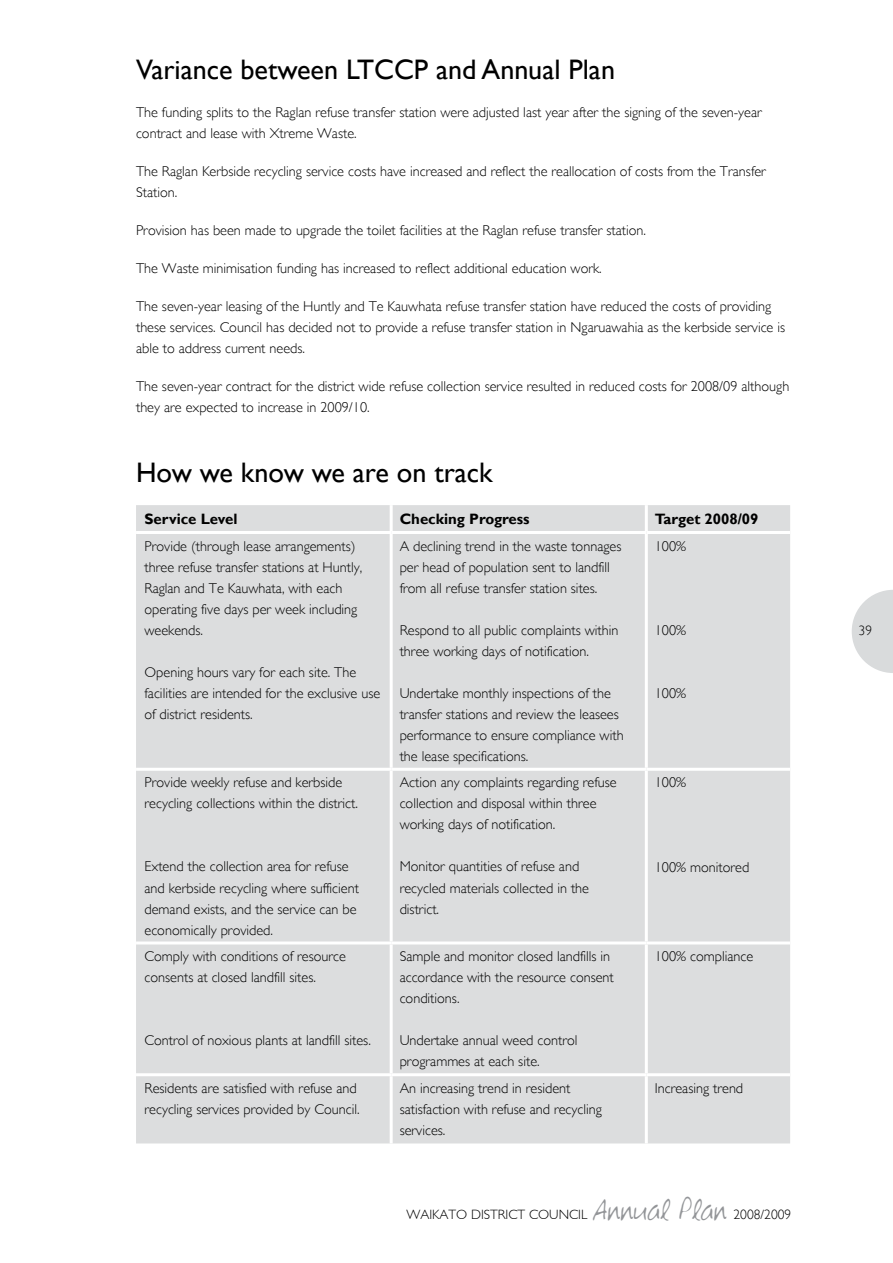
<style>
.page{position:relative;width:893px;height:1263px;background:#fff}
.page>*{position:absolute;margin:0;border:0;box-sizing:border-box;transform-origin:0 0}
.t1{font:28.2px "Gill Sans";color:#000}
.t2{font:700 15px "Gill Sans";color:#000}
.t3{font:300 14.25px/21px "Gill Sans";color:#000}
.t4{font:300 13.5px "Gill Sans";color:#000}
.s1{font-family:"Victors Hand";font-weight:400;font-size:27px;color:#939598}
</style>
<div class="page">
<svg style="left:852px;top:590px;width:41px;height:83px"></svg>
<div style="left:136px;top:505px;width:654px;height:638px;background:#dcddde"></div>
<hr style="left:390px;top:505px;width:3px;height:26px;background:#fff">
<hr style="left:645px;top:505px;width:3px;height:26px;background:#fff">
<hr style="left:136px;top:531px;width:255px;height:3px;background:#fff">
<hr style="left:391px;top:531px;width:255px;height:3px;background:#fff">
<hr style="left:390px;top:534px;width:3px;height:234px;background:#fff">
<hr style="left:646px;top:531px;width:144px;height:3px;background:#fff">
<hr style="left:645px;top:534px;width:3px;height:234px;background:#fff">
<hr style="left:136px;top:768px;width:255px;height:3px;background:#fff">
<hr style="left:391px;top:768px;width:255px;height:3px;background:#fff">
<hr style="left:390px;top:771px;width:3px;height:170px;background:#fff">
<hr style="left:646px;top:768px;width:144px;height:3px;background:#fff">
<hr style="left:645px;top:771px;width:3px;height:170px;background:#fff">
<hr style="left:136px;top:941px;width:255px;height:3px;background:#fff">
<hr style="left:391px;top:941px;width:255px;height:3px;background:#fff">
<hr style="left:390px;top:944px;width:3px;height:129px;background:#fff">
<hr style="left:646px;top:941px;width:144px;height:3px;background:#fff">
<hr style="left:645px;top:944px;width:3px;height:129px;background:#fff">
<hr style="left:136px;top:1073px;width:255px;height:3px;background:#fff">
<hr style="left:391px;top:1073px;width:255px;height:3px;background:#fff">
<hr style="left:390px;top:1076px;width:3px;height:67px;background:#fff">
<hr style="left:646px;top:1073px;width:144px;height:3px;background:#fff">
<hr style="left:645px;top:1076px;width:3px;height:67px;background:#fff">
<h1 class="t1" style="left:136px;top:53px;width:481px">Variance between LTCCP and Annual Plan</h1>
<p class="t3" style="left:136px;top:102px;width:627px">The funding splits to the Raglan refuse transfer station were adjusted last year after the signing of the seven-year contract and lease with Xtreme Waste.</p>
<p class="t3" style="left:136px;top:161px;width:631px">The Raglan Kerbside recycling service costs have increased and reflect the reallocation of costs from the Transfer<br>Station.</p>
<p class="t3" style="left:136px;top:220px;width:512px">Provision has been made to upgrade the toilet facilities at the Raglan refuse transfer station.</p>
<p class="t3" style="left:136px;top:258px;width:467px">The Waste minimisation funding has increased to reflect additional education work.</p>
<p class="t3" style="left:136px;top:296px;width:651px">The seven-year leasing of the Huntly and Te Kauwhata refuse transfer station have reduced the costs of providing these services. Council has decided not to provide a refuse transfer station in Ngaruawahia as the kerbside service is able to address current needs.</p>
<p class="t3" style="left:136px;top:376px;width:655px">The seven-year contract for the district wide refuse collection service resulted in reduced costs for 2008/09 although they are expected to increase in 2009/1 0.</p>
<h1 class="t1" style="left:136px;top:456px;width:358px">How we know we are on track</h1>
<p class="t2" style="left:145px;top:510px;width:94px">Service Level</p>
<p class="t2" style="left:400px;top:510px;width:131px">Checking Progress</p>
<p class="t2" style="left:655px;top:510px;width:105px">Target 2008/09</p>
<p class="t3" style="left:145px;top:535px;width:219px">Provide (through lease arrangements) three refuse transfer stations at Huntly,<br>Raglan and Te Kauwhata, with each operating five days per week including weekends.</p>
<p class="t3" style="left:145px;top:661px;width:237px">Opening hours vary for each site. The facilities are intended for the exclusive use of district residents.</p>
<p class="t3" style="left:655px;top:535px;width:33px">1 00%</p>
<p class="t3" style="left:400px;top:535px;width:223px">A declining trend in the waste tonnages per head of population sent to landfill from all refuse transfer station sites.</p>
<p class="t3" style="left:400px;top:619px;width:220px">Respond to all public complaints within three working days of notification.</p>
<p class="t3" style="left:400px;top:682px;width:225px">Undertake monthly inspections of the transfer stations and review the leasees performance to ensure compliance with the lease specifications.</p>
<p class="t3" style="left:655px;top:619px;width:33px">1 00%</p>
<p class="t3" style="left:655px;top:682px;width:33px">1 00%</p>
<p class="t3" style="left:145px;top:772px;width:215px">Provide weekly refuse and kerbside recycling collections within the district.</p>
<p class="t3" style="left:145px;top:856px;width:216px">Extend the collection area for refuse and kerbside recycling where sufficient demand exists, and the service can be economically provided.</p>
<p class="t3" style="left:400px;top:772px;width:219px">Action any complaints regarding refuse collection and disposal within three working days of notification.</p>
<p class="t3" style="left:400px;top:856px;width:191px">Monitor quantities of refuse and recycled materials collected in the district.</p>
<p class="t3" style="left:655px;top:772px;width:33px">1 00%</p>
<p class="t3" style="left:655px;top:856px;width:96px">1 00% monitored</p>
<p class="t3" style="left:145px;top:946px;width:203px">Comply with conditions of resource consents at closed landfill sites.</p>
<p class="t3" style="left:145px;top:1030px;width:228px">Control of noxious plants at landfill sites.</p>
<p class="t3" style="left:400px;top:946px;width:216px">Sample and monitor closed landfills in accordance with the resource consent conditions.</p>
<p class="t3" style="left:400px;top:1030px;width:179px">Undertake annual weed control programmes at each site.</p>
<p class="t3" style="left:655px;top:946px;width:100px">1 00% compliance</p>
<p class="t3" style="left:145px;top:1078px;width:217px">Residents are satisfied with refuse and recycling services provided by Council.</p>
<p class="t3" style="left:400px;top:1078px;width:204px">An increasing trend in resident satisfaction with refuse and recycling services.</p>
<p class="t3" style="left:655px;top:1078px;width:90px">Increasing trend</p>
<p class="t4" style="left:406px;top:1206px;width:386px">WAIKATO DISTRICT COUNCIL <span class="s1">Annual Plan</span> 2008/2009</p>
<p class="t4" style="left:859px;top:622px;width:15px">39</p>
</div>
